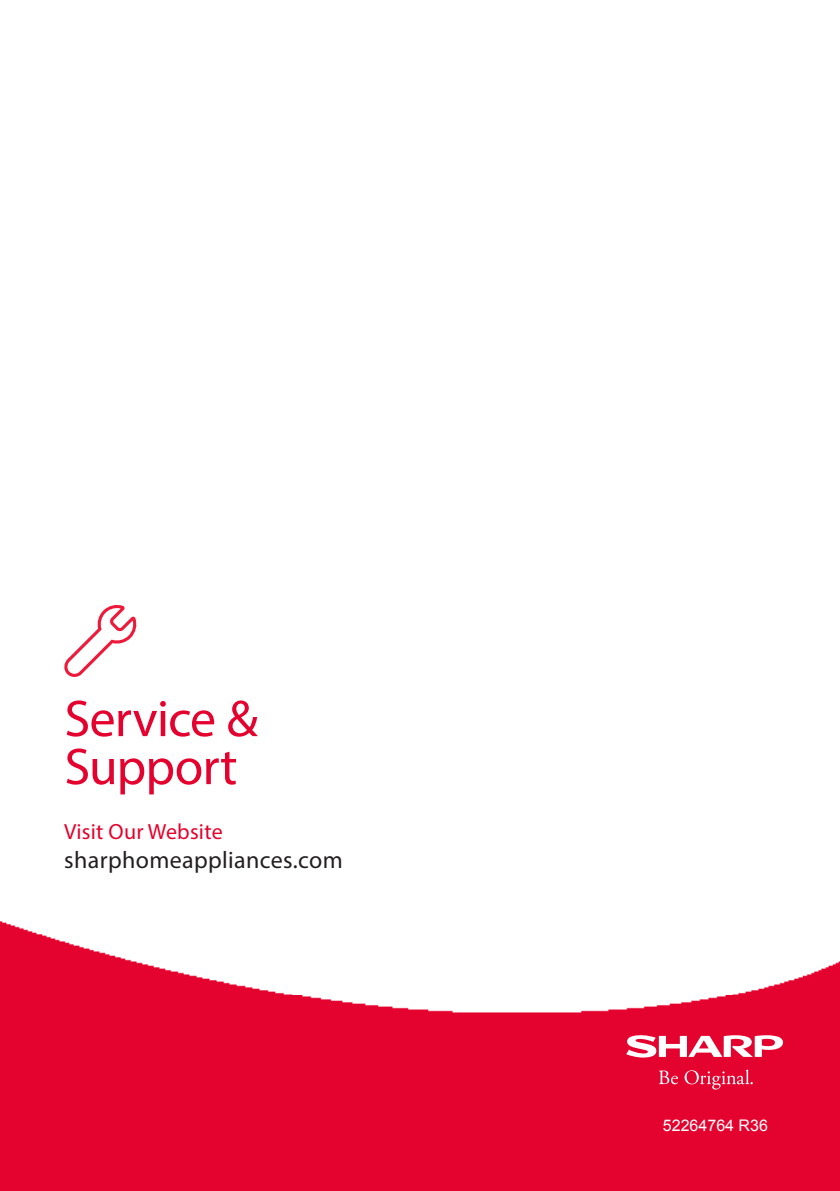
<style>
.page{position:relative;width:840px;height:1191px;background:#fff}
.page>*{position:absolute;margin:0;border:0;box-sizing:border-box;transform-origin:0 0}
.t1{font:52px/48px "Myriad Pro";letter-spacing:-.015em;color:#e4022e}
.t2{font:24px "Myriad Pro";letter-spacing:.015em;color:#231f20}
.t3{font:22px "Myriad Pro";letter-spacing:.01em;color:#e4022e}
.t4{font:16px "Arial";color:#fff}
.s1{font-style:inherit}
</style>
<div class="page">
<svg style="left:64px;top:605px;width:73px;height:72px"></svg>
<img style="left:0;top:921px;width:839px;height:270px">
<svg style="left:658px;top:1070px;width:19px;height:14px"></svg>
<svg style="left:684px;top:1069px;width:68px;height:20px"></svg>
<svg style="left:626px;top:1035px;width:157px;height:22px"></svg>
<p class="t1" style="left:64px;top:694px;width:195px">Service &amp;<br>Support</p>
<p class="t3" style="left:64px;top:818px;width:160px">Visit Our Website</p>
<p class="t2" style="left:64px;top:845px;width:280px">sharphomeappliances.com</p>
<p class="t4" style="left:662px;top:1115px;width:106px">52264764 <span class="s1">R36</span></p>
</div>
